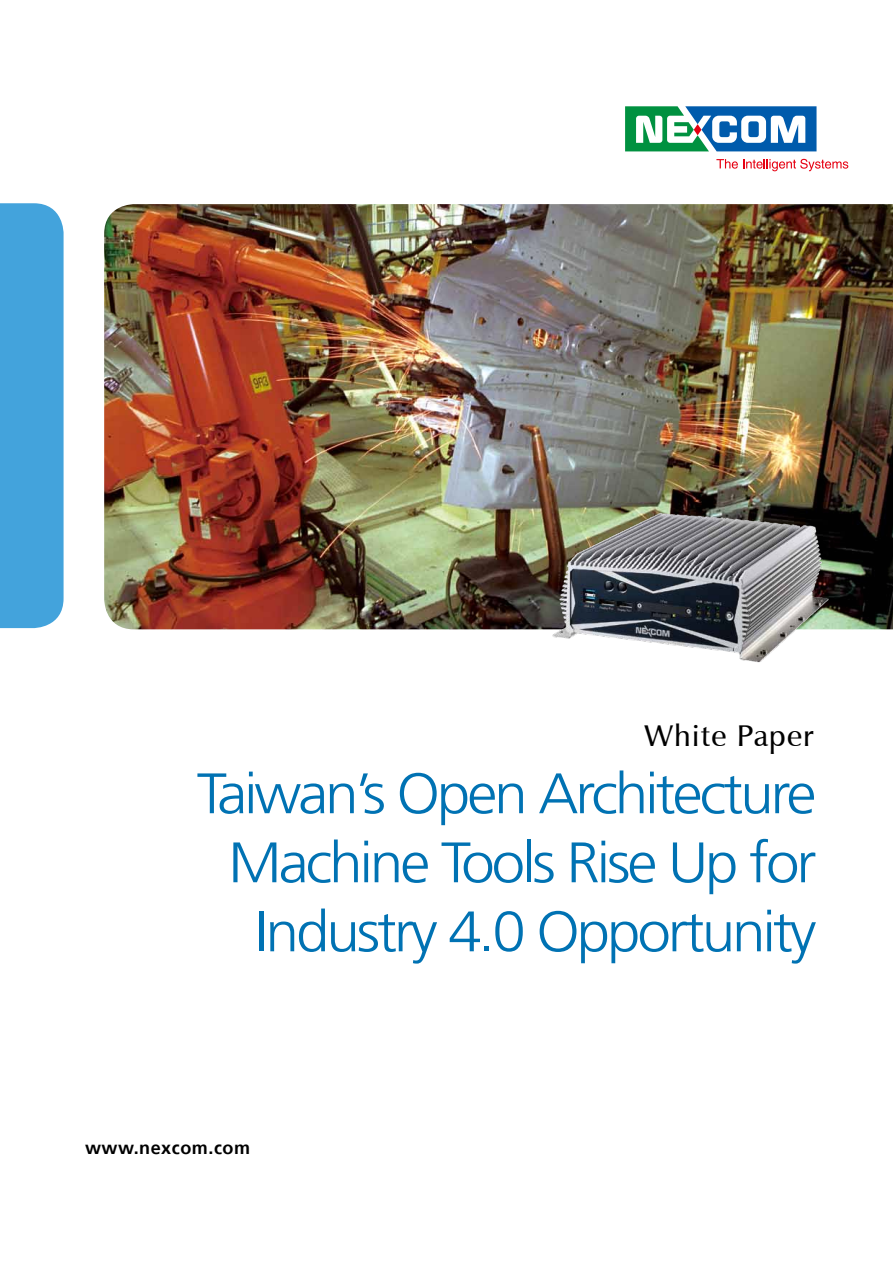
<style>
.page{position:relative;width:893px;height:1263px;background:#fff}
.page>*{position:absolute;margin:0;border:0;box-sizing:border-box;transform-origin:0 0}
.t1{font:300 57px/69px "Frutiger 45";letter-spacing:-.05em;color:#0072b3;text-align:right;scale:1.05 1}
.t2{font:600 30px "Zapf Humanist 601 BT";letter-spacing:.04em;color:#000}
.t3{font:700 18px "Frutiger 65";letter-spacing:.03em;color:#000}
</style>
<div class="page">
<svg style="left:625px;top:106px;width:191px;height:45px"></svg>
<svg style="left:716px;top:159px;width:132px;height:12px"></svg>
<div style="left:0;top:203px;width:64px;height:425px;background:#43a3dc"></div>
<img style="left:104px;top:204px;width:789px;height:425px">
<img style="left:548px;top:482px;width:287px;height:181px">
<p class="t2" style="left:644px;top:717px;width:171px">White Paper</p>
<p class="t1" style="left:197px;top:760px;width:592px">Taiwan’s Open Architecture<br>Machine Tools Rise Up for<br>Industry 4.0 Opportunity</p>
<p class="t3" style="left:85px;top:1137px;width:167px">www.nexcom.com</p>
</div>
